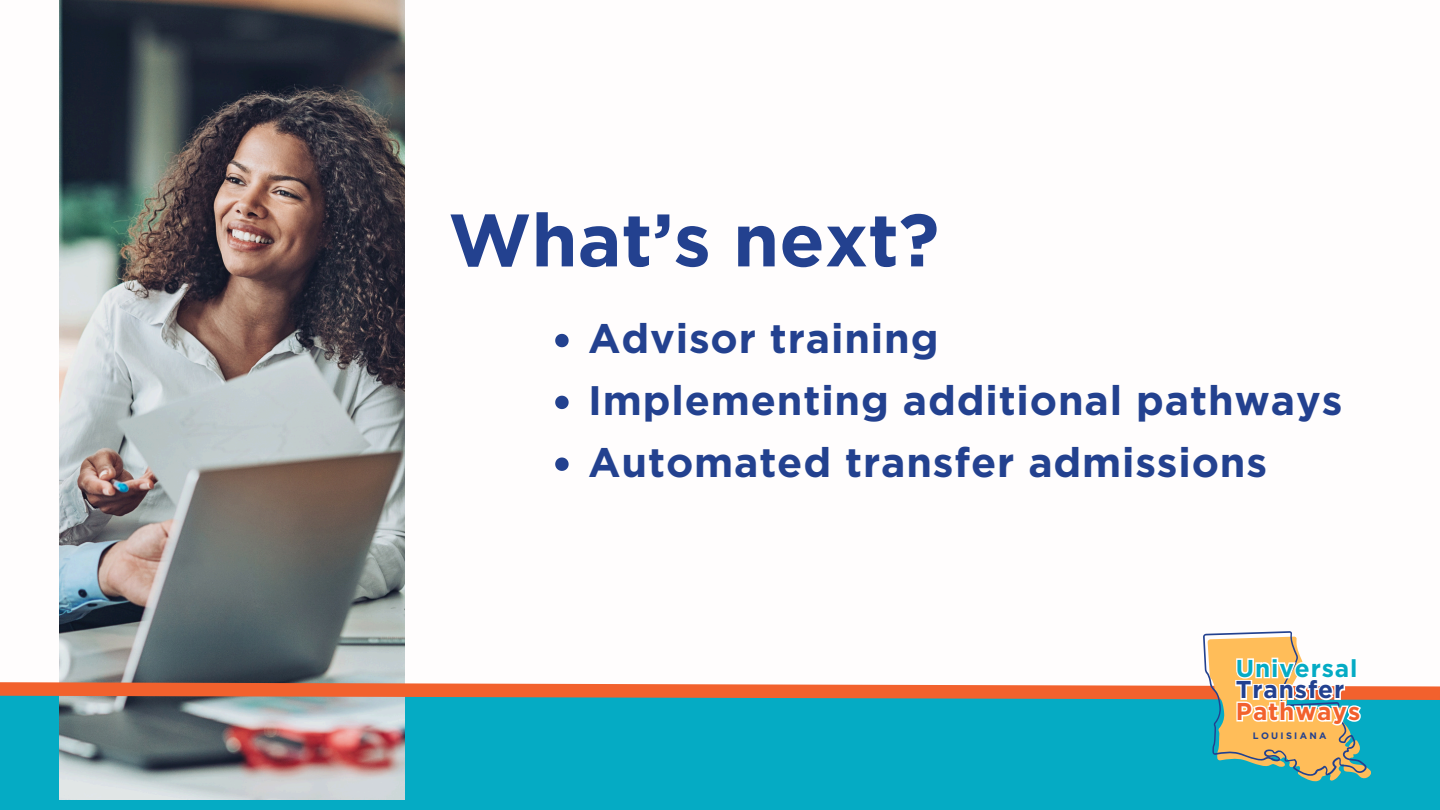
<style>
.page{position:relative;width:1440px;height:810px;background:#fff}
.page>*{position:absolute;margin:0;border:0;box-sizing:border-box;transform-origin:0 0}
.t1{font:700 74.2px "Gotham";color:#23418f}
.t2{font:700 41.2px "Gotham";letter-spacing:.02em;color:#23418f}
.t3{font:700 24.4px/21.6px "Gotham";letter-spacing:.035em;color:#05abc4}
.t4{font:700 9.4px "Gotham";letter-spacing:.245em;color:#23418f}
.s1{color:#23418f}
.s2{color:#f2612d}
</style>
<div class="page">
<svg style="left:555px;top:334px;width:14px;height:13px"></svg>
<svg style="left:555px;top:396px;width:14px;height:13px"></svg>
<svg style="left:555px;top:458px;width:14px;height:13px"></svg>
<div style="left:0;top:690px;width:1440px;height:120px;background:#05abc4"></div>
<img style="left:59px;top:0;width:345px;height:800px">
<svg style="left:0;top:673px;width:1440px;height:34px"></svg>
<svg style="left:1203px;top:631px;width:168px;height:150px"></svg>
<p class="t1" style="left:448px;top:195px;width:493px">What’s next?</p>
<p class="t2" style="left:588px;top:314px;width:352px">Advisor training</p>
<h1 class="t2" style="left:588px;top:376px;width:756px">Implementing additional pathways</h1>
<p class="t2" style="left:588px;top:438px;width:680px">Automated transfer admissions</p>
<p class="t3" style="left:1236px;top:657px;width:126px">Universal<br><span class="s1">Transfer<br></span><span class="s2">Pathways</span></p>
<p class="t4" style="left:1253px;top:730px;width:75px">LOUISIANA</p>
</div>
